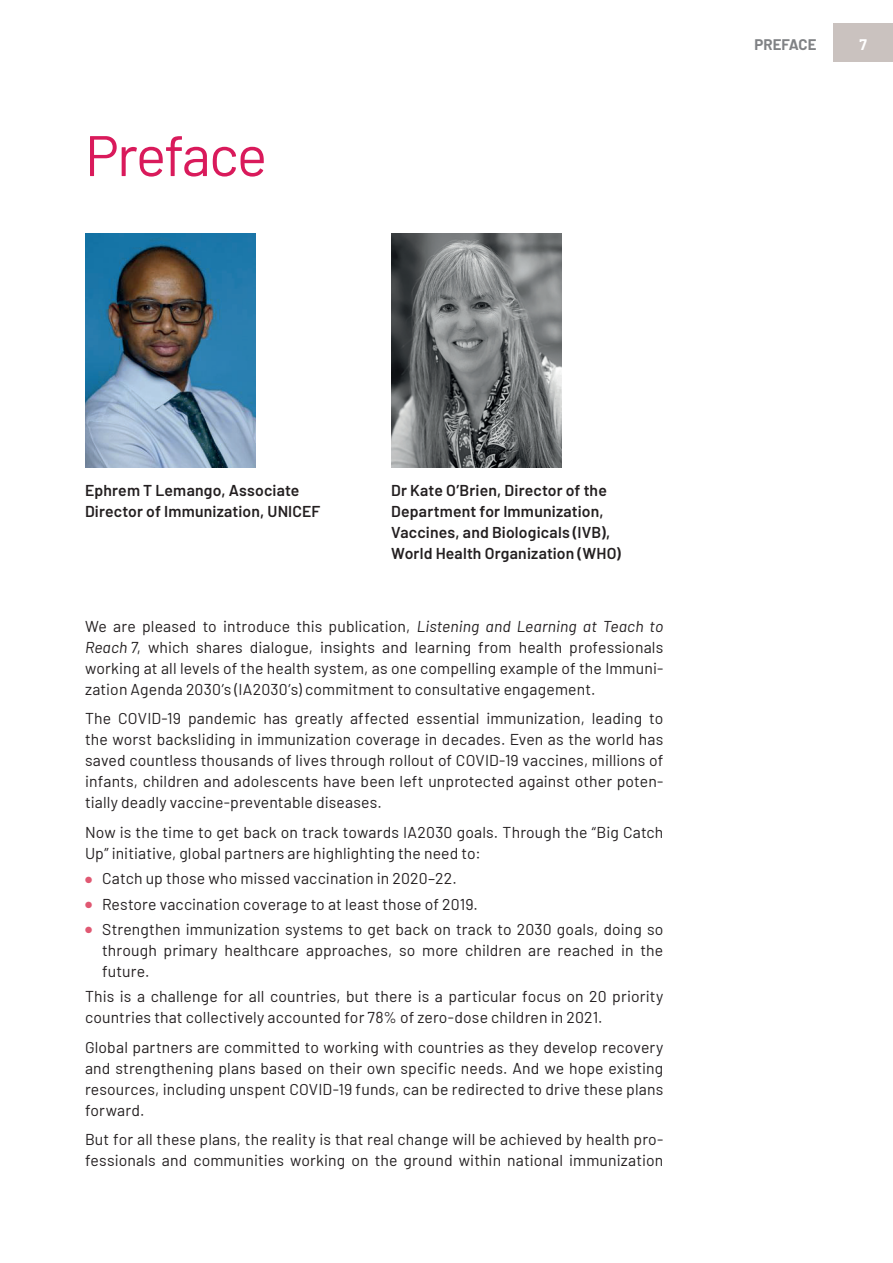
<style>
.page{position:relative;width:893px;height:1263px;background:#fff}
.page>*{position:absolute;margin:0;border:0;box-sizing:border-box;transform-origin:0 0}
.title_1{font:57px "Barlow";letter-spacing:-.035em;color:#d91a5b}
.t1{font:15.75px/21px "Barlow";letter-spacing:.01em;color:#231f20;text-align:justify}
.t2{font:600 15.75px/21px "Barlow";letter-spacing:.01em;color:#231f20}
.t3{font:700 15px "Barlow";color:#808285}
.t4{font:700 15px "Barlow";color:#fff}
.s1{font-style:italic}
.s2{color:#e05872}
</style>
<div class="page">
<img style="left:391px;top:234px;width:170px;height:234px">
<img style="left:85px;top:234px;width:170px;height:234px">
<div style="left:833px;top:23px;width:60px;height:39px;background:#cac2bf"></div>
<p class="title_1" style="left:85px;top:114px;width:184px">Preface</p>
<p class="t3" style="left:755px;top:34px;width:63px">PREFACE</p>
<p class="t4" style="left:859px;top:34px;width:9px">7</p>
<p class="t2" style="left:85px;top:479px;width:237px">Ephrem T Lemango, Associate<br>Director of Immunization, UNICEF</p>
<p class="t2" style="left:391px;top:479px;width:231px">Dr Kate O’Brien, Director of the<br>Department for Immunization,<br>Vaccines, and Biologicals (IVB),<br>World Health Organization (WHO)</p>
<p class="t1" style="left:85px;top:614px;width:580px">We are pleased to introduce this publication, <span class="s1">Listening and Learning at Teach to Reach 7</span>, which shares dialogue, insights and learning from health professionals working at all levels of the health system, as one compelling example of the Immuni&shy;zation Agenda 2030’s (IA2030’s) commitment to consultative engagement.</p>
<p class="t1" style="left:85px;top:707px;width:580px">The COVID-19 pandemic has greatly affected essential immunization, leading to the worst backsliding in immunization coverage in decades. Even as the world has saved countless thousands of lives through rollout of COVID-19 vaccines, millions of infants, children and adolescents have been left unprotected against other poten&shy;tially deadly vaccine-preventable diseases.</p>
<p class="t1" style="left:85px;top:821px;width:580px">Now is the time to get back on track towards IA2030 goals. Through the “Big Catch<br>Up” initiative, global partners are highlighting the need to:</p>
<p class="t1" style="left:85px;top:867px;width:373px"><span class="s2">●</span> Catch up those who missed vaccination in 2020–22.</p>
<p class="t1" style="left:85px;top:892px;width:394px"><span class="s2">●</span> Restore vaccination coverage to at least those of 2019.</p>
<p class="t1" style="left:102px;top:917px;width:563px;text-indent:-17px"><span class="s2">●</span> Strengthen immunization systems to get back on track to 2030 goals, doing so through primary healthcare approaches, so more children are reached in the future.</p>
<p class="t1" style="left:85px;top:985px;width:580px">This is a challenge for all countries, but there is a particular focus on 20 priority countries that collectively accounted for 78% of zero-dose children in 2021.</p>
<p class="t1" style="left:85px;top:1035px;width:580px">Global partners are committed to working with countries as they develop recovery and strengthening plans based on their own specific needs. And we hope existing resources, including unspent COVID-19 funds, can be redirected to drive these plans forward.</p>
<p class="t1" style="left:85px;top:1128px;width:580px">But for all these plans, the reality is that real change will be achieved by health pro&shy;fessionals and communities working on the ground within national immunization</p>
</div>
